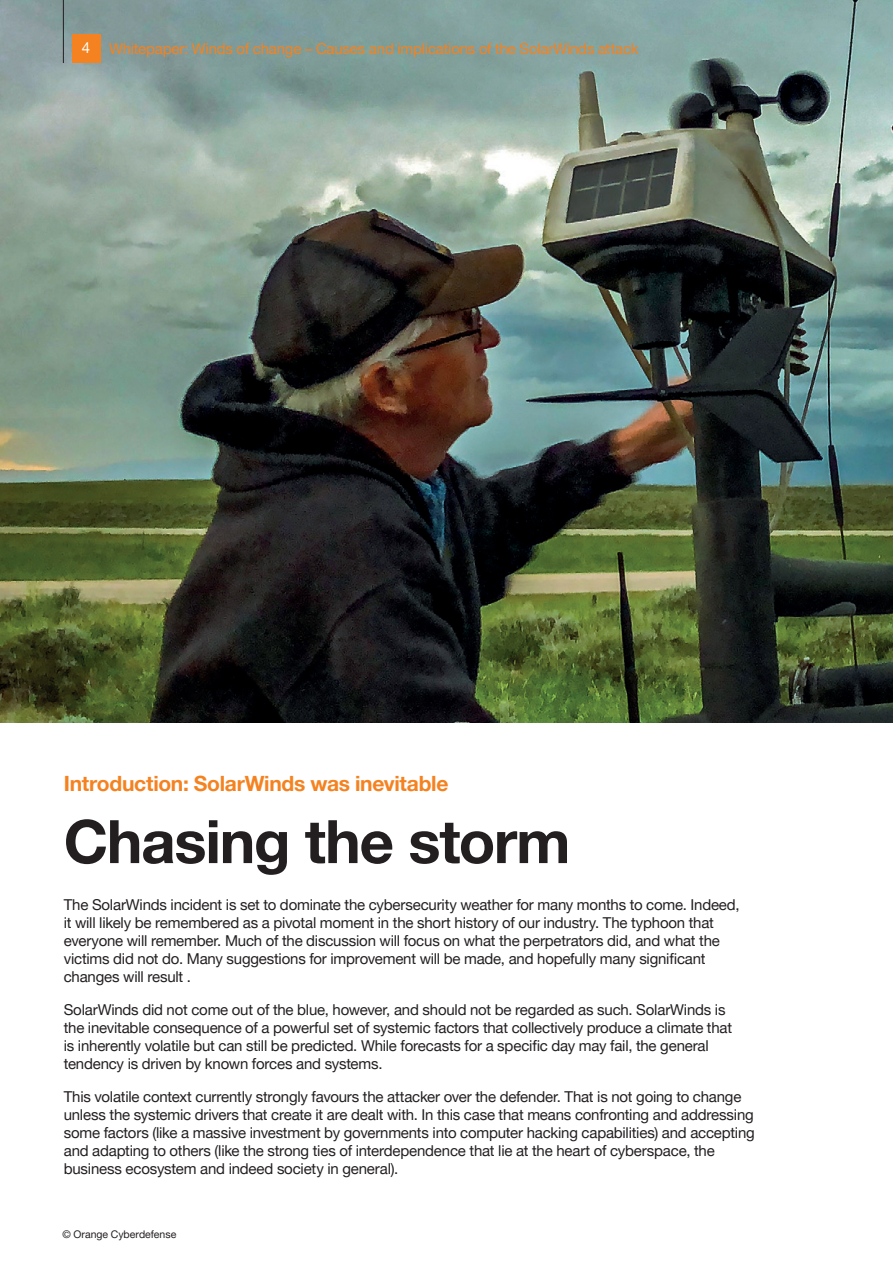
<style>
.page{position:relative;width:893px;height:1263px;background:#fff}
.page>*{position:absolute;margin:0;border:0;box-sizing:border-box;transform-origin:0 0}
.H1-ASR{font:700 60px "Helvetica Neue";letter-spacing:-.02em;color:#231f20}
.H2_report{font:700 21px "Helvetica Neue";letter-spacing:-.01em;color:#f58220}
.Body_Copy{font:15px/18px "Helvetica Neue";letter-spacing:-.015em;color:#231f20}
.t1{font:15px "Helvetica Neue";letter-spacing:-.015em;color:#f58220}
.t2{font:15px "Helvetica Neue";color:#fff}
.t3{font:10.5px "Helvetica Neue";color:#231f20}
</style>
<div class="page">
<img style="left:0;top:0;width:893px;height:723px">
<div style="left:72px;top:34px;width:29px;height:29px;background:#f58220"></div>
<hr style="left:63px;top:0;width:1px;height:63px;background:#231f20">
<p class="t2" style="left:82px;top:38px;width:10px">4</p>
<p class="t1" style="left:109px;top:39px;width:531px">Whitepaper: Winds of change – Causes and implications of the SolarWinds attack</p>
<p class="H2_report" style="left:64px;top:771px;width:386px">Introduction: SolarWinds was inevitable</p>
<p class="H1-ASR" style="left:64px;top:805px;width:508px">Chasing the storm</p>
<p class="Body_Copy" style="left:64px;top:895px;width:677px">The SolarWinds incident is set to dominate the cybersecurity weather for many months to come. Indeed, it will likely be remembered as a pivotal moment in the short history of our industry. The typhoon that everyone will remember. Much of the discussion will focus on what the perpetrators did, and what the victims did not do. Many suggestions for improvement will be made, and hopefully many significant changes will result .</p>
<p class="Body_Copy" style="left:64px;top:1000px;width:670px">SolarWinds did not come out of the blue, however, and should not be regarded as such. SolarWinds is the inevitable consequence of a powerful set of systemic factors that collectively produce a climate that is inherently volatile but can still be predicted. While forecasts for a specific day may fail, the general tendency is driven by known forces and systems.</p>
<p class="Body_Copy" style="left:64px;top:1087px;width:692px">This volatile context currently strongly favours the attacker over the defender. That is not going to change unless the systemic drivers that create it are dealt with. In this case that means confronting and addressing some factors (like a massive investment by governments into computer hacking capabilities) and accepting and adapting to others (like the strong ties of interdependence that lie at the heart of cyberspace, the business ecosystem and indeed society in general).</p>
<p class="t3" style="left:63px;top:1228px;width:115px">© Orange Cyberdefense</p>
</div>
